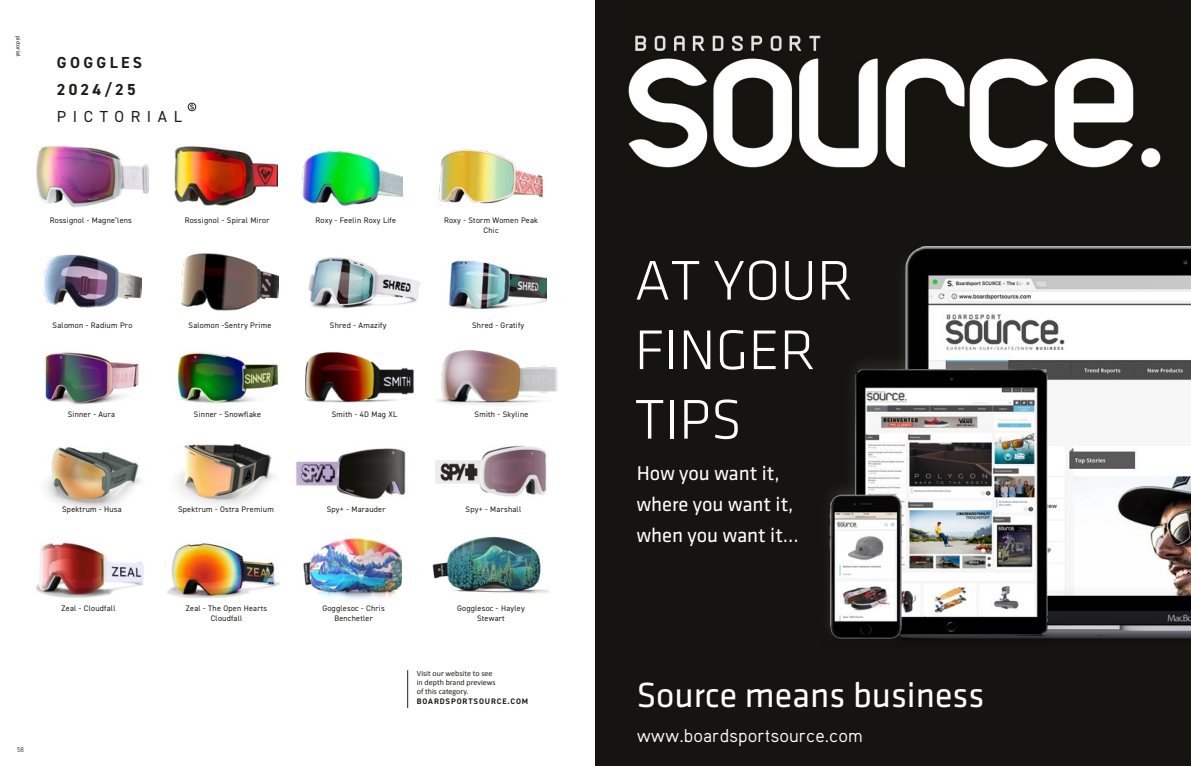
<style>
.page{position:relative;width:1191px;height:766px;background:#fff}
.page>*{position:absolute;margin:0;border:0;box-sizing:border-box;transform-origin:0 0}
.t1{font:300 57.9px/69.4px "Klavika";color:#fff}
.t2{font:36.2px "Klavika";color:#fff}
.t3{font:20.7px/31px "Klavika";color:#fff}
.t4{font:18.6px "Aaux Pro";color:#fff}
.t5{font:700 16px/27px "DIN2014";letter-spacing:.21em;color:#1d1d1b}
.t6{font:16px "DIN2014";letter-spacing:.41em;color:#1d1d1b}
.t7{font:8px/10px "DIN2014";letter-spacing:.03em;color:#1d1d1b;text-align:center}
.t8{font:8px/8.5px "Calibri";color:#1d1d1b}
.t9{font:700 8px "DIN2014";letter-spacing:.11em;color:#1d1d1b}
.t10{font:300 7px "DIN2014";color:#1d1d1b}
.t11{font:6px "DIN2014";color:#1d1d1b}
</style>
<div class="page">
<svg style="left:190px;top:105px;width:4px;height:4px"></svg>
<div style="left:188px;top:103px;width:8px;height:8px;border:1px solid #1d1d1b;border-radius:50%"></div>
<hr style="left:407px;top:670px;width:1px;height:37px;background:#1d1d1b">
<img style="left:438px;top:149px;width:105px;height:55px">
<img style="left:301px;top:151px;width:101px;height:55px">
<img style="left:174px;top:146px;width:103px;height:59px">
<img style="left:37px;top:146px;width:111px;height:62px">
<img style="left:44px;top:352px;width:95px;height:53px">
<img style="left:177px;top:351px;width:102px;height:53px">
<img style="left:432px;top:536px;width:116px;height:58px">
<img style="left:303px;top:537px;width:99px;height:64px">
<img style="left:435px;top:445px;width:112px;height:52px">
<img style="left:296px;top:448px;width:110px;height:52px">
<img style="left:178px;top:443px;width:97px;height:62px">
<img style="left:36px;top:542px;width:108px;height:55px">
<img style="left:167px;top:543px;width:113px;height:54px">
<img style="left:46px;top:447px;width:95px;height:62px">
<img style="left:437px;top:350px;width:121px;height:55px">
<img style="left:305px;top:352px;width:109px;height:51px">
<img style="left:44px;top:254px;width:97px;height:54px">
<img style="left:182px;top:253px;width:96px;height:58px">
<img style="left:448px;top:260px;width:98px;height:49px">
<img style="left:308px;top:257px;width:112px;height:52px">
<div style="left:595px;top:0;width:596px;height:765px;background:#151410"></div>
<img style="left:628px;top:35px;width:533px;height:133px">
<img style="left:904px;top:246px;width:287px;height:393px">
<img style="left:854px;top:355px;width:199px;height:284px">
<img style="left:829px;top:481px;width:72px;height:158px">
<p class="t11" style="left:22px;top:36px;width:22px;rotate:90deg">pictorial</p>
<h3 class="t5" style="left:57px;top:49px;width:87px">GOGGLES<br>2024/25</h3>
<h3 class="t6" style="left:57px;top:106px;width:126px">PICTORIAL</h3>
<p class="t7" style="left:50px;top:215px;width:84px">Rossignol - Magne’lens</p>
<p class="t7" style="left:185px;top:215px;width:86px">Rossignol - Spiral Miror</p>
<p class="t7" style="left:315px;top:215px;width:82px">Roxy - Feelin Roxy Life</p>
<p class="t7" style="left:444px;top:215px;width:95px">Roxy - Storm Women Peak<br>Chic</p>
<p class="t7" style="left:53px;top:320px;width:81px">Salomon - Radium Pro</p>
<p class="t7" style="left:188px;top:320px;width:84px">Salomon -Sentry Prime</p>
<p class="t7" style="left:330px;top:320px;width:58px">Shred - Amazify</p>
<p class="t7" style="left:472px;top:320px;width:54px">Shred - Gratify</p>
<p class="t7" style="left:68px;top:409px;width:49px">Sinner - Aura</p>
<p class="t7" style="left:194px;top:409px;width:69px">Sinner - Snowflake</p>
<p class="t7" style="left:332px;top:409px;width:67px">Smith - 4D Mag XL</p>
<p class="t7" style="left:474px;top:409px;width:55px">Smith - Skyline</p>
<p class="t7" style="left:62px;top:504px;width:61px">Spektrum - Husa</p>
<p class="t7" style="left:178px;top:504px;width:97px">Spektrum - Ostra Premium</p>
<p class="t7" style="left:327px;top:504px;width:60px">Spy+ - Marauder</p>
<p class="t7" style="left:465px;top:504px;width:57px">Spy+ - Marshall</p>
<p class="t7" style="left:62px;top:603px;width:56px">Zeal - Cloudfall</p>
<p class="t7" style="left:186px;top:603px;width:83px">Zeal - The Open Hearts<br>Cloudfall</p>
<p class="t10" style="left:17px;top:745px;width:8px">58</p>
<p class="t7" style="left:322px;top:603px;width:64px">Gogglesoc - Chris<br>Benchetler</p>
<p class="t7" style="left:457px;top:603px;width:69px">Gogglesoc - Hayley<br>Stewart</p>
<p class="t8" style="left:417px;top:669px;width:80px">Visit our website to see in depth brand previews</p>
<p class="t8" style="left:417px;top:687px;width:53px">of this category.</p>
<p class="t9" style="left:417px;top:695px;width:113px">BOARDSPORTSOURCE.COM</p>
<h1 class="t1" style="left:634px;top:245px;width:220px">AT YOUR<br>FINGER<br>TIPS</h1>
<h3 class="t3" style="left:636px;top:456px;width:164px">How you want it, where you want it, when you want it...</h3>
<h2 class="t2" style="left:636px;top:671px;width:349px">Source means business</h2>
<h3 class="t4" style="left:636px;top:724px;width:228px">www.boardsportsource.com</h3>
</div>
